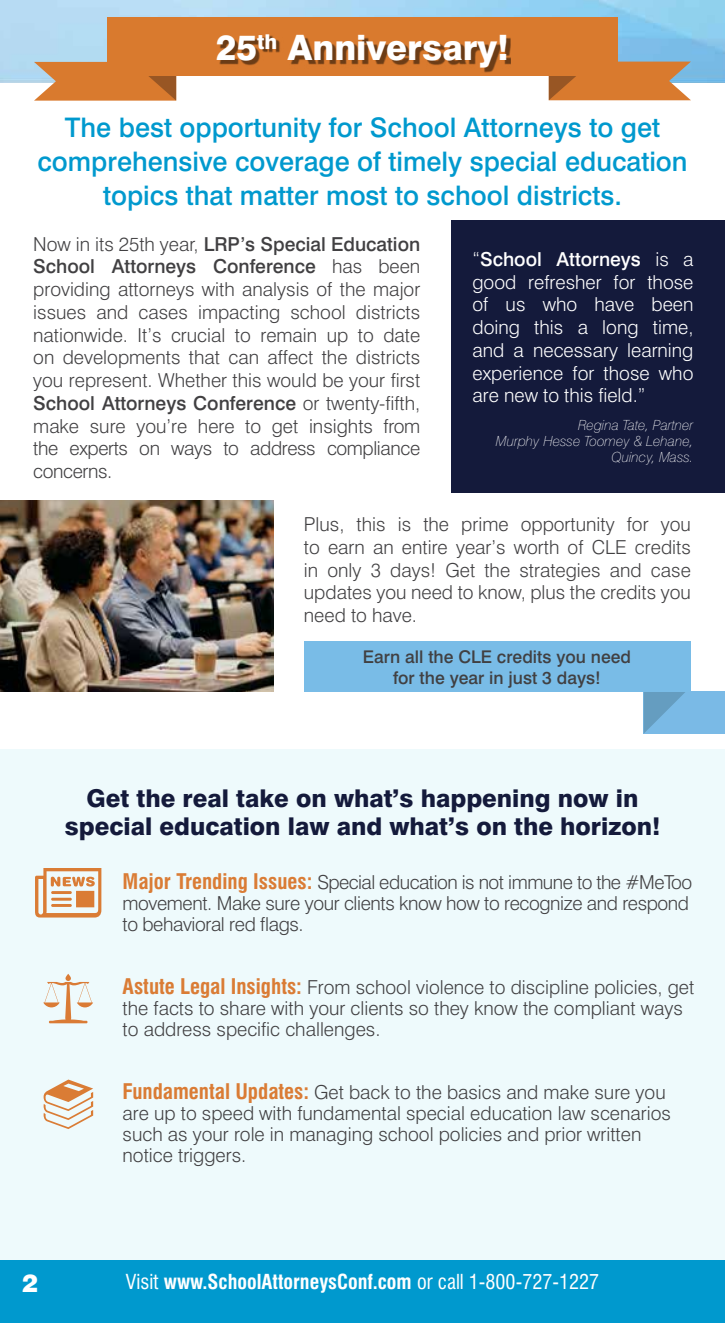
<style>
.page{position:relative;width:725px;height:1323px;background:#fff}
.page>*{position:absolute;margin:0;border:0;box-sizing:border-box;transform-origin:0 0}
.t1{font:800 35px "Swiss 721 BT";color:#fff}
.t2{font:500 26.95px/33.9px "Swiss 721 BT";color:#0099ce;text-align:center}
.t3{font:800 24.5px/28px "Swiss 721 BT";color:#141a3b;text-align:center}
.t4{font:900 24.5px "Swiss 721 BT";color:#fff}
.t5{font:700 condensed 20.12px "Swiss 721 BT";color:#fff}
.t6{font:300 19.25px/22.8px "Swiss 721 BT";color:#414042}
.t7{font:300 19.25px/21px "Swiss 721 BT";letter-spacing:-.02em;color:#414042}
.t8{font:300 19.25px/22.8px "Swiss 721 BT";color:#fff;text-align:justify}
.t9{font:500 17.5px/21px "Swiss 721 BT";color:#414042;text-align:center}
.t10{font:italic 100 14px/15.8px "Swiss 721 BT";color:#fff;text-align:right}
.s1{font-weight:500}
.s2{font-weight:700;font-stretch:condensed;font-size:21px;color:#da7c35}
.s3{font-weight:400}
</style>
<div class="page">
<img style="left:0;top:0;width:724px;height:83px">
<div style="left:151px;top:58px;width:436px;height:40px;background:#fff"></div>
<div style="left:0;top:749px;width:724px;height:513px;background:#eefafc"></div>
<svg style="left:35px;top:868px;width:66px;height:50px"></svg>
<hr style="left:51px;top:898px;width:21px;height:3px;background:#da7c35">
<hr style="left:51px;top:904px;width:21px;height:3px;background:#da7c35">
<hr style="left:51px;top:891px;width:21px;height:3px;background:#da7c35">
<div style="left:76px;top:891px;width:18px;height:16px;background:#da7c35"></div>
<svg style="left:548px;top:42px;width:142px;height:58px;background:#bc8e66"></svg>
<svg style="left:34px;top:43px;width:142px;height:58px;background:#cc9669"></svg>
<div style="left:107px;top:17px;width:511px;height:58px;background:#d97a2e"></div>
<div style="left:219px;top:35px;width:292px;height:38px;background:#000;opacity:.51"></div>
<div style="left:452px;top:221px;width:272px;height:272px;background:#141a3b"></div>
<img style="left:0;top:501px;width:273px;height:190px">
<div style="left:643px;top:691px;width:81px;height:43px;background:#7abae6"></div>
<svg style="left:643px;top:692px;width:42px;height:41px"></svg>
<div style="left:304px;top:641px;width:386px;height:50px;background:#79bce7"></div>
<svg style="left:43px;top:974px;width:50px;height:49px"></svg>
<svg style="left:44px;top:1080px;width:49px;height:49px"></svg>
<div style="left:0;top:1260px;width:724px;height:63px;background:#0099ce"></div>
<h1 class="t1" style="left:216px;top:26px;width:295px">25<sup>th</sup> Anniversary!</h1>
<h2 class="t2" style="left:37px;top:111px;width:651px">The best opportunity for School Attorneys to get comprehensive coverage of timely special education topics that matter most to school districts.</h2>
<p class="t6" style="left:33px;top:232px;width:388px;text-align:justify">Now in its 25th year, <span class="s1">LRP’s Special Education School Attorneys Conference</span> has been providing attorneys with analysis of the major issues and cases impacting school districts nationwide. It’s crucial to remain up to date on developments that can affect the districts you represent. Whether this would be your first <span class="s1">School Attorneys Conference</span> or twenty-fifth, make sure you’re here to get insights from the experts on ways to address compliance concerns.</p>
<p class="t8" style="left:472px;top:248px;width:222px">“<span class="s1">School Attorneys</span> is a good refresher for those of us who have been doing this a long time, and a necessary learning experience for those who are new to this field.”</p>
<p class="t10" style="left:496px;top:417px;width:199px">Regina Tate, Partner<br>Murphy Hesse Toomey &amp; Lehane,<br>Quincy, Mass.</p>
<p class="t6" style="left:304px;top:513px;width:388px;text-align:justify">Plus, this is the prime opportunity for you to earn an entire year’s worth of CLE credits in only 3 days! Get the strategies and case updates you need to know, plus the credits you need to have.</p>
<p class="t9" style="left:363px;top:646px;width:269px">Earn all the CLE credits you need for the year in just 3 days!</p>
<p class="t3" style="left:64px;top:784px;width:597px">Get the real take on what’s happening now in special education law and what’s on the horizon!</p>
<p class="t7" style="left:122px;top:871px;width:571px"><span class="s2">Major Trending Issues:</span> Special education is not immune to the #MeToo movement. Make sure your clients know how to recognize and respond to behavioral red flags.</p>
<p class="t6" style="left:122px;top:976px;width:573px;line-height:21px"><span class="s2">Astute Legal Insights:</span> From school violence to discipline policies, get the facts to share with your clients so they know the compliant ways to address specific challenges.</p>
<p class="t6" style="left:122px;top:1081px;width:550px;line-height:21px"><span class="s2">Fundamental Updates:</span> Get back to the basics and make sure you are up to speed with fundamental special education law scenarios such as your role in managing school policies and prior written notice triggers.</p>
<p class="t4" style="left:22px;top:1269px;width:18px">2</p>
<p class="t5" style="left:126px;top:1269px;width:475px"><span class="s3">Visit</span> www.SchoolAttorneysConf.com <span class="s3">or call 1-800-727-1227</span></p>
</div>
